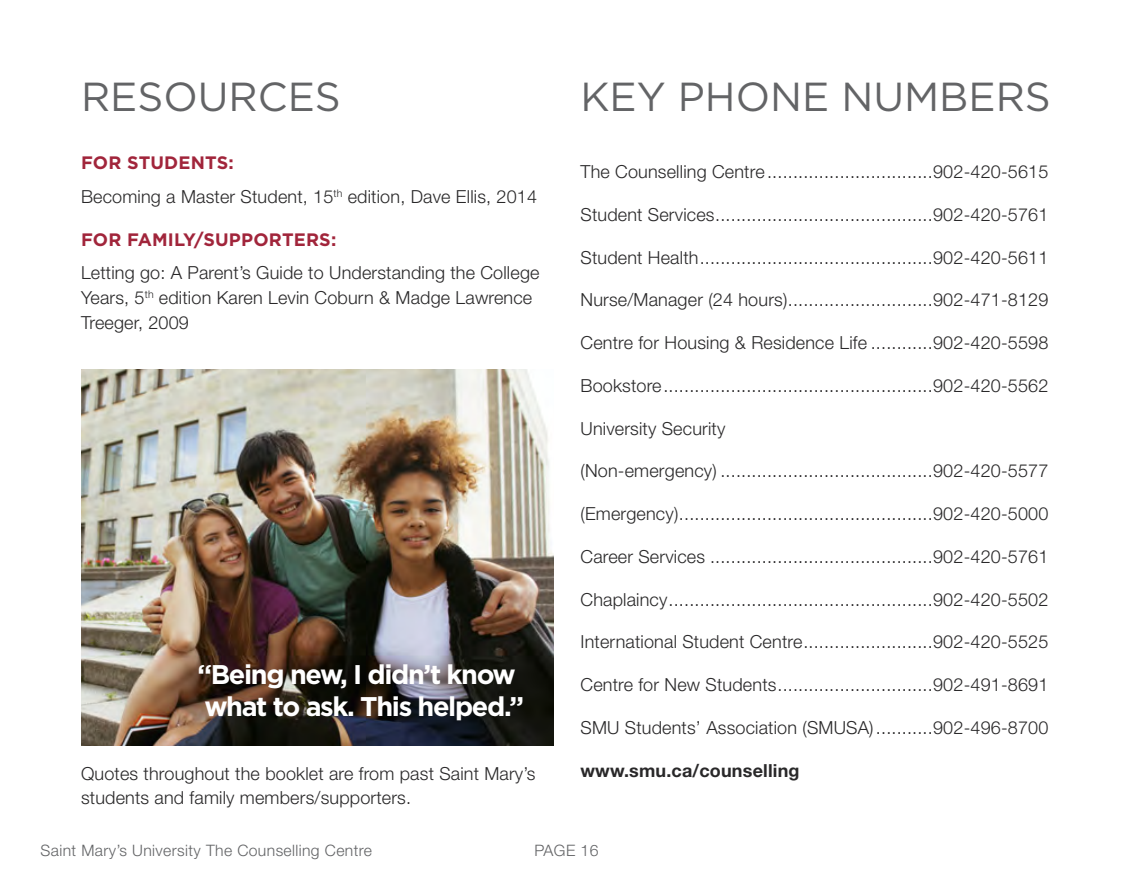
<style>
.page{position:relative;width:1134px;height:891px;background:#fff}
.page>*{position:absolute;margin:0;border:0;box-sizing:border-box;transform-origin:0 0}
.t1{font:40.5px "Gotham";color:#636466}
.t2{font:700 27px/32.4px "Gotham";letter-spacing:-.05em;color:#fff}
.t3{font:300 18px/24.8px "Helvetica Neue LT Std";letter-spacing:.01em;color:#292829}
.t4{font:700 18px "Gotham";letter-spacing:.01em;color:#a1253b}
.t5{font:700 18px "Helvetica Neue LT Std";letter-spacing:.01em;color:#292829}
.t6{font:300 15.75px "Helvetica Neue LT Std";letter-spacing:.025em;color:#636466}
</style>
<div class="page">
<img style="left:81px;top:370px;width:472px;height:375px">
<h1 class="t1" style="left:81px;top:74px;width:261px">RESOURCES</h1>
<p class="t4" style="left:81px;top:152px;width:154px">FOR STUDENTS:</p>
<p class="t3" style="left:81px;top:184px;width:458px">Becoming a Master Student, 15<sup>th</sup> edition, Dave Ellis, 2014</p>
<p class="t4" style="left:81px;top:229px;width:257px">FOR FAMILY/SUPPORTERS:</p>
<p class="t3" style="left:81px;top:260px;width:460px">Letting go: A Parent’s Guide to Understanding the College<br>Years, 5<sup>th</sup> edition Karen Levin Coburn &amp; Madge Lawrence<br>Treeger, 2009</p>
<h2 class="t2" style="left:198px;top:657px;width:328px">“Being new, I didn’t know what to ask. This helped.”</h2>
<h1 class="t1" style="left:580px;top:74px;width:472px">KEY PHONE NUMBERS</h1>
<p class="t3" style="left:580px;top:159px;width:469px">The Counselling Centre ................................902-420-5615</p>
<p class="t3" style="left:580px;top:202px;width:469px">Student Services..........................................902-420-5761</p>
<p class="t3" style="left:580px;top:244px;width:469px">Student Health.............................................902-420-5611</p>
<p class="t3" style="left:580px;top:287px;width:469px">Nurse/Manager (24 hours)............................902-471-8129</p>
<p class="t3" style="left:580px;top:330px;width:469px">Centre for Housing &amp; Residence Life ............902-420-5598</p>
<p class="t3" style="left:580px;top:373px;width:469px">Bookstore....................................................902-420-5562</p>
<p class="t3" style="left:580px;top:415px;width:146px">University Security</p>
<p class="t3" style="left:580px;top:458px;width:469px">(Non-emergency) .........................................902-420-5577</p>
<p class="t3" style="left:580px;top:501px;width:469px">(Emergency).................................................902-420-5000</p>
<p class="t3" style="left:580px;top:544px;width:469px">Career Services ...........................................902-420-5761</p>
<p class="t3" style="left:580px;top:586px;width:469px">Chaplaincy...................................................902-420-5502</p>
<p class="t3" style="left:580px;top:629px;width:469px">International Student Centre.........................902-420-5525</p>
<p class="t3" style="left:580px;top:672px;width:469px">Centre for New Students..............................902-491-8691</p>
<p class="t3" style="left:580px;top:715px;width:469px">SMU Students’ Association (SMUSA)...........902-496-8700</p>
<p class="t3" style="left:81px;top:761px;width:456px">Quotes throughout the booklet are from past Saint Mary’s</p>
<p class="t5" style="left:580px;top:759px;width:221px">www.smu.ca/counselling</p>
<p class="t3" style="left:81px;top:785px;width:332px">students and family members/supporters.</p>
<p class="t6" style="left:40px;top:841px;width:333px">Saint Mary’s University The Counselling Centre</p>
<p class="t6" style="left:534px;top:841px;width:65px">PAGE 16</p>
</div>
